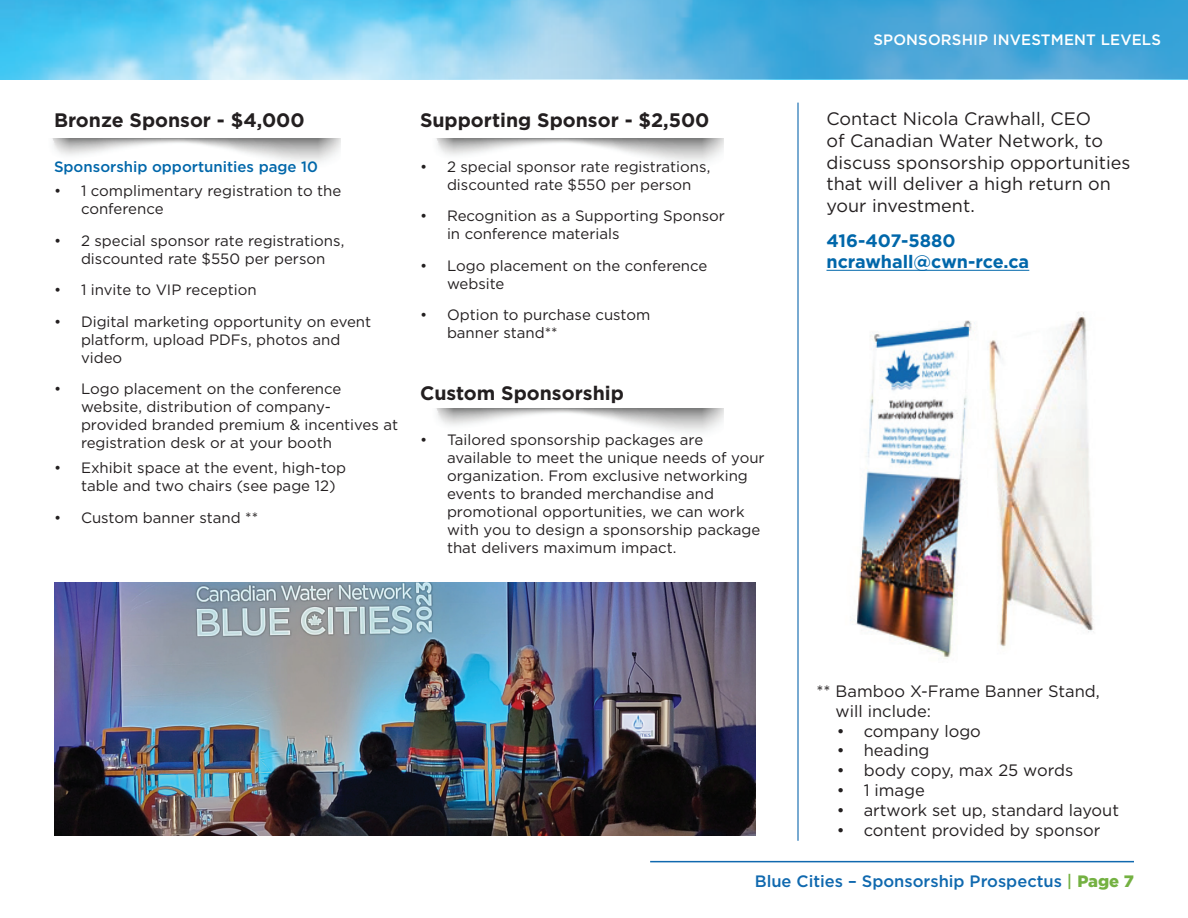
<style>
.page{position:relative;width:1188px;height:918px;background:#fff}
.page>*{position:absolute;margin:0;border:0;box-sizing:border-box;transform-origin:0 0}
.t1{font:700 19.5px "Gotham";color:#231f20}
.t2{font:18px/21.6px "Gotham";color:#231f20}
.t3{font:700 18px/21.6px "Gotham";color:#0067aa}
.t4{font:16.5px/19.8px "Gotham";color:#231f20}
.t5{font:500 16.5px "Gotham";color:#1069af}
.t6{font:15px/18px "Gotham";color:#231f20}
.t7{font:500 15px "Gotham";color:#0067aa}
.t8{font:500 15px "Gotham";letter-spacing:.01em;color:#fff}
.s1{color:#74b142}
.s2{font-weight:900;color:#74b142}
</style>
<div class="page">
<hr style="left:650px;top:861px;width:484px;height:1px;background:#1069af">
<img style="left:0;top:0;width:1188px;height:80px">
<svg style="left:410px;top:0;width:778px;height:79px;background:#5cb3df"></svg>
<hr style="left:826px;top:270px;width:203px;height:1px;background:#0067aa">
<img style="left:850px;top:312px;width:244px;height:347px">
<hr style="left:797px;top:103px;width:2px;height:738px;background:#1069af">
<img style="left:54px;top:583px;width:702px;height:253px">
<h1 class="t1" style="left:54px;top:107px;width:252px">Bronze Sponsor - $4,000</h1>
<p class="t7" style="left:54px;top:156px;width:265px">Sponsorship opportunities page 10</p>
<p class="t6" style="left:81px;top:182px;width:262px;text-indent:-27px">• 1 complimentary registration to the conference</p>
<p class="t6" style="left:54px;top:231px;width:292px;text-align:center">• 2 special sponsor rate registrations, discounted rate $550 per person</p>
<p class="t6" style="left:54px;top:281px;width:204px">• 1 invite to VIP reception</p>
<p class="t6" style="left:81px;top:312px;width:292px;text-indent:-27px">• Digital marketing opportunity on event platform, upload PDFs, photos and video</p>
<p class="t6" style="left:81px;top:380px;width:319px;text-indent:-27px">• Logo placement on the conference website, distribution of company&shy;provided branded premium &amp; incentives at registration desk or at your booth</p>
<p class="t6" style="left:81px;top:458px;width:267px;text-indent:-27px">• Exhibit space at the event, high-top table and two chairs (see page 12)</p>
<p class="t6" style="left:54px;top:508px;width:206px">• Custom banner stand **</p>
<h1 class="t1" style="left:420px;top:107px;width:291px">Supporting Sponsor - $2,500</h1>
<p class="t6" style="left:420px;top:157px;width:292px;text-align:center">• 2 special sponsor rate registrations, discounted rate $550 per person</p>
<p class="t6" style="left:447px;top:206px;width:279px;text-indent:-27px">• Recognition as a Supporting Sponsor in conference materials</p>
<p class="t6" style="left:447px;top:256px;width:262px;text-indent:-27px">• Logo placement on the conference website</p>
<p class="t6" style="left:447px;top:305px;width:205px;text-indent:-27px">• Option to purchase custom banner stand**</p>
<h1 class="t1" style="left:420px;top:380px;width:205px">Custom Sponsorship</h1>
<p class="t6" style="left:447px;top:430px;width:319px;text-indent:-27px">• Tailored sponsorship packages are available to meet the unique needs of your organization. From exclusive networking events to branded merchandise and promotional opportunities, we can work with you to design a sponsorship package that delivers maximum impact.</p>
<p class="t8" style="left:873px;top:30px;width:289px">SPONSORSHIP INVESTMENT LEVELS</p>
<p class="t2" style="left:826px;top:108px;width:306px">Contact Nicola Crawhall, CEO<br>of Canadian Water Network, to discuss sponsorship opportunities that will deliver a high return on your investment.</p>
<p class="t3" style="left:826px;top:230px;width:204px">416-407-5880 ncrawhall@cwn-rce.ca</p>
<p class="t4" style="left:836px;top:681px;width:266px;text-indent:-19px">** Bamboo X-Frame Banner Stand, will include:</p>
<p class="t4" style="left:837px;top:721px;width:146px">• company logo</p>
<p class="t4" style="left:837px;top:740px;width:94px">• heading</p>
<p class="t4" style="left:837px;top:760px;width:238px">• body copy, max 25 words</p>
<p class="t4" style="left:837px;top:780px;width:90px">• 1 image</p>
<p class="t4" style="left:837px;top:800px;width:284px">• artwork set up, standard layout</p>
<p class="t4" style="left:837px;top:820px;width:265px">• content provided by sponsor</p>
<p class="t5" style="left:755px;top:870px;width:381px">Blue Cities – Sponsorship Prospectus <span class="s1">|</span> <span class="s2">Page 7</span></p>
</div>
